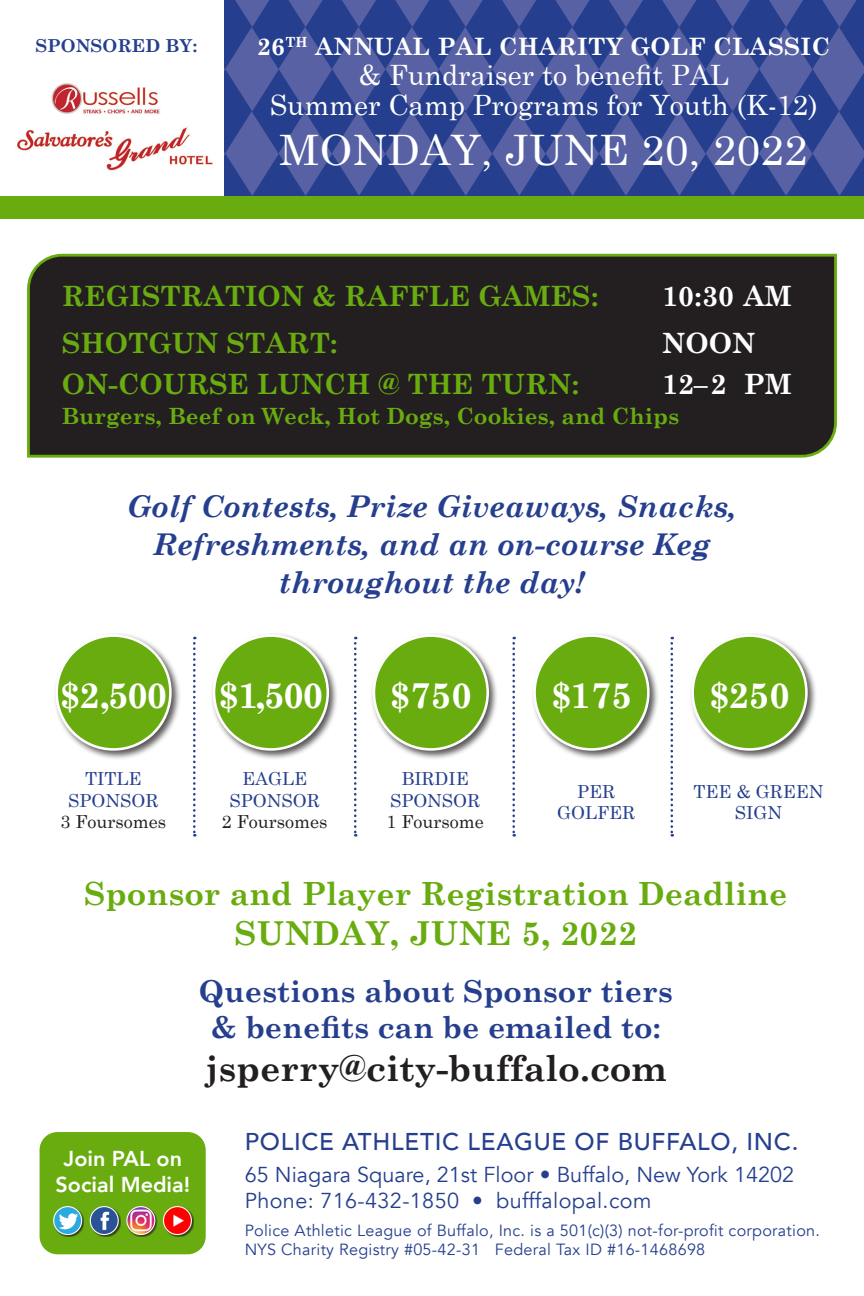
<style>
.page{position:relative;width:864px;height:1296px;background:#fff}
.page>*{position:absolute;margin:0;border:0;box-sizing:border-box;transform-origin:0 0}
.t1{font:42px "Century Schoolbook";letter-spacing:.01em;color:#fff}
.t2{font:700 36px "Century Schoolbook";color:#fff}
.t3{font:700 35.8px "Century Schoolbook";color:#231f20}
.t4{font:700 33px "Century Schoolbook";letter-spacing:.01em;color:#69ac0f}
.t5{font:700 32px "Century Schoolbook";color:#69ac0f}
.t6{font:700 30.2px/36.2px "Century Schoolbook";color:#253f8e;text-align:center}
.t7{font:italic 700 30px/38px "Century Schoolbook";color:#253f8e;text-align:center}
.t8{font:700 28px "Century Schoolbook";color:#69ac0f}
.t9{font:28px/30px "Century Schoolbook";color:#fff;text-align:center}
.t10{font:700 28px "Century Schoolbook";color:#fff}
.t11{font:500 24.2px "Avenir";letter-spacing:.03em;color:#253f8e}
.t12{font:700 24px "Century Schoolbook";letter-spacing:.01em;color:#fff}
.t13{font:700 22.4px "Century Schoolbook";color:#69ac0f}
.t14{font:21.6px "Avenir";letter-spacing:.005em;color:#253f8e}
.t15{font:800 21.6px/25.8px "Avenir";color:#fff;text-align:center}
.t16{font:18px/21.6px "Century Schoolbook";color:#253f8e;text-align:center}
.t17{font:700 17.8px "Century Schoolbook";color:#253f8e}
.t18{font:16.2px/19.4px "Avenir";letter-spacing:.02em;color:#253f8e}
.s1{color:#231f20}
</style>
<div class="page">
<div style="left:40px;top:1132px;width:166px;height:122px;background:#69ac0f;border-radius:18px"></div>
<div style="left:27px;top:253px;width:810px;height:205px;background:#231f20"></div>
<div style="left:0;top:0;width:864px;height:219px;background:#69ac0f"></div>
<svg style="left:223px;top:0;width:641px;height:195px;background:#3d4f98"></svg>
<div style="left:53px;top:632px;width:128px;height:128px;background:#231f20;opacity:.75"></div>
<div style="left:57px;top:636px;width:113px;height:113px;background:#69ac0f;border-radius:50%"></div>
<div style="left:55px;top:634px;width:117px;height:117px;border:3px solid #fff;border-radius:50%"></div>
<div style="left:689px;top:632px;width:128px;height:128px;background:#231f20;opacity:.75"></div>
<div style="left:693px;top:636px;width:113px;height:113px;background:#69ac0f;border-radius:50%"></div>
<div style="left:691px;top:634px;width:117px;height:117px;border:3px solid #fff;border-radius:50%"></div>
<div style="left:210px;top:632px;width:128px;height:128px;background:#231f20;opacity:.75"></div>
<div style="left:214px;top:636px;width:114px;height:113px;background:#69ac0f;border-radius:50%"></div>
<div style="left:213px;top:634px;width:116px;height:117px;border:3px solid #fff;border-radius:50%"></div>
<div style="left:370px;top:632px;width:128px;height:128px;background:#231f20;opacity:.75"></div>
<div style="left:374px;top:636px;width:114px;height:113px;background:#69ac0f;border-radius:50%"></div>
<div style="left:373px;top:634px;width:116px;height:117px;border:3px solid #fff;border-radius:50%"></div>
<div style="left:531px;top:632px;width:128px;height:128px;background:#231f20;opacity:.75"></div>
<div style="left:535px;top:636px;width:113px;height:113px;background:#69ac0f;border-radius:50%"></div>
<div style="left:533px;top:634px;width:117px;height:117px;border:3px solid #fff;border-radius:50%"></div>
<svg style="left:193px;top:637px;width:3px;height:200px"></svg>
<svg style="left:354px;top:637px;width:3px;height:200px"></svg>
<svg style="left:512px;top:637px;width:3px;height:200px"></svg>
<svg style="left:671px;top:637px;width:2px;height:200px"></svg>
<div style="left:53px;top:1206px;width:31px;height:31px;background:#231f20;opacity:.75"></div>
<svg style="left:54px;top:1207px;width:28px;height:28px"></svg>
<svg style="left:59px;top:1213px;width:19px;height:16px"></svg>
<div style="left:53px;top:1206px;width:29px;height:29px;border:1px solid #fff;border-radius:50%"></div>
<div style="left:90px;top:1206px;width:31px;height:31px;background:#231f20;opacity:.75"></div>
<img style="left:90px;top:1207px;width:28px;height:28px;border-radius:14px">
<div style="left:90px;top:1206px;width:29px;height:29px;border:1px solid #fff;border-radius:50%"></div>
<div style="left:127px;top:1206px;width:31px;height:31px;background:#231f20;opacity:.75"></div>
<img style="left:127px;top:1207px;width:28px;height:28px;border-radius:14px">
<div style="left:126px;top:1206px;width:29px;height:29px;border:1px solid #fff;border-radius:50%"></div>
<div style="left:163px;top:1206px;width:31px;height:31px;background:#231f20;opacity:.75"></div>
<img style="left:163px;top:1207px;width:28px;height:28px;border-radius:14px">
<div style="left:163px;top:1206px;width:29px;height:29px;border:1px solid #fff;border-radius:50%"></div>
<div style="left:0;top:0;width:223px;height:195px;background:#fff"></div>
<img style="left:17px;top:83px;width:196px;height:88px">
<p class="t17" style="left:35px;top:35px;width:163px">SPONSORED BY:</p>
<p class="t12" style="left:257px;top:31px;width:574px">26<sup>TH</sup> ANNUAL PAL CHARITY GOLF CLASSIC</p>
<p class="t9" style="left:270px;top:59px;width:550px">&amp; Fundraiser to benefit PAL<br>Summer Camp Programs for Youth (K-12)</p>
<p class="t1" style="left:280px;top:123px;width:530px">MONDAY, JUNE 20, 2022</p>
<p class="t8" style="left:62px;top:279px;width:538px">REGISTRATION &amp; RAFFLE GAMES:</p>
<p class="t10" style="left:662px;top:279px;width:132px">10:30 AM</p>
<p class="t8" style="left:62px;top:326px;width:278px">SHOTGUN START:</p>
<p class="t10" style="left:662px;top:326px;width:95px">NOON</p>
<p class="t8" style="left:62px;top:367px;width:519px">ON-COURSE LUNCH @ THE TURN:</p>
<p class="t10" style="left:662px;top:367px;width:132px">12–2 PM</p>
<p class="t13" style="left:62px;top:403px;width:619px">Burgers, Beef on Weck, Hot Dogs, Cookies, and Chips</p>
<p class="t7" style="left:127px;top:487px;width:611px">Golf Contests, Prize Giveaways, Snacks,<br>Refreshments, and an on-course Keg throughout the day!</p>
<p class="t2" style="left:60px;top:673px;width:110px">$2,500</p>
<p class="t16" style="left:61px;top:767px;width:107px">TITLE<br>SPONSOR<br><span class="s1">3 Foursomes</span></p>
<p class="t2" style="left:218px;top:673px;width:107px">$1,500</p>
<p class="t16" style="left:222px;top:767px;width:107px">EAGLE<br>SPONSOR<br><span class="s1">2 Foursomes</span></p>
<p class="t2" style="left:390px;top:673px;width:84px">$750</p>
<p class="t16" style="left:387px;top:767px;width:99px">BIRDIE<br>SPONSOR<br><span class="s1">1 Foursome</span></p>
<p class="t2" style="left:551px;top:673px;width:83px">$175</p>
<p class="t2" style="left:709px;top:673px;width:83px">$250</p>
<p class="t16" style="left:557px;top:780px;width:79px">PER<br>GOLFER</p>
<p class="t16" style="left:693px;top:780px;width:132px">TEE &amp; GREEN<br>SIGN</p>
<p class="t5" style="left:84px;top:874px;width:705px">Sponsor and Player Registration Deadline</p>
<p class="t4" style="left:235px;top:913px;width:404px">SUNDAY, JUNE 5, 2022</p>
<p class="t6" style="left:199px;top:973px;width:476px">Questions about Sponsor tiers &amp; benefits can be emailed to:</p>
<p class="t3" style="left:206px;top:1047px;width:462px">jsperry@city-buffalo.com</p>
<p class="t15" style="left:56px;top:1146px;width:136px">Join PAL on<br>Social Media!</p>
<p class="t11" style="left:245px;top:1120px;width:555px">POLICE ATHLETIC LEAGUE OF BUFFALO, INC.</p>
<p class="t14" style="left:245px;top:1162px;width:551px">65 Niagara Square, 21st Floor • Buffalo, New York 14202</p>
<p class="t14" style="left:245px;top:1188px;width:408px">Phone: 716-432-1850 • bufffalopal.com</p>
<p class="t18" style="left:245px;top:1221px;width:577px">Police Athletic League of Buffalo, Inc. is a 501(c)(3) not-for-profit corporation.<br>NYS Charity Registry #05-42-31 Federal Tax ID #16-1468698</p>
</div>
